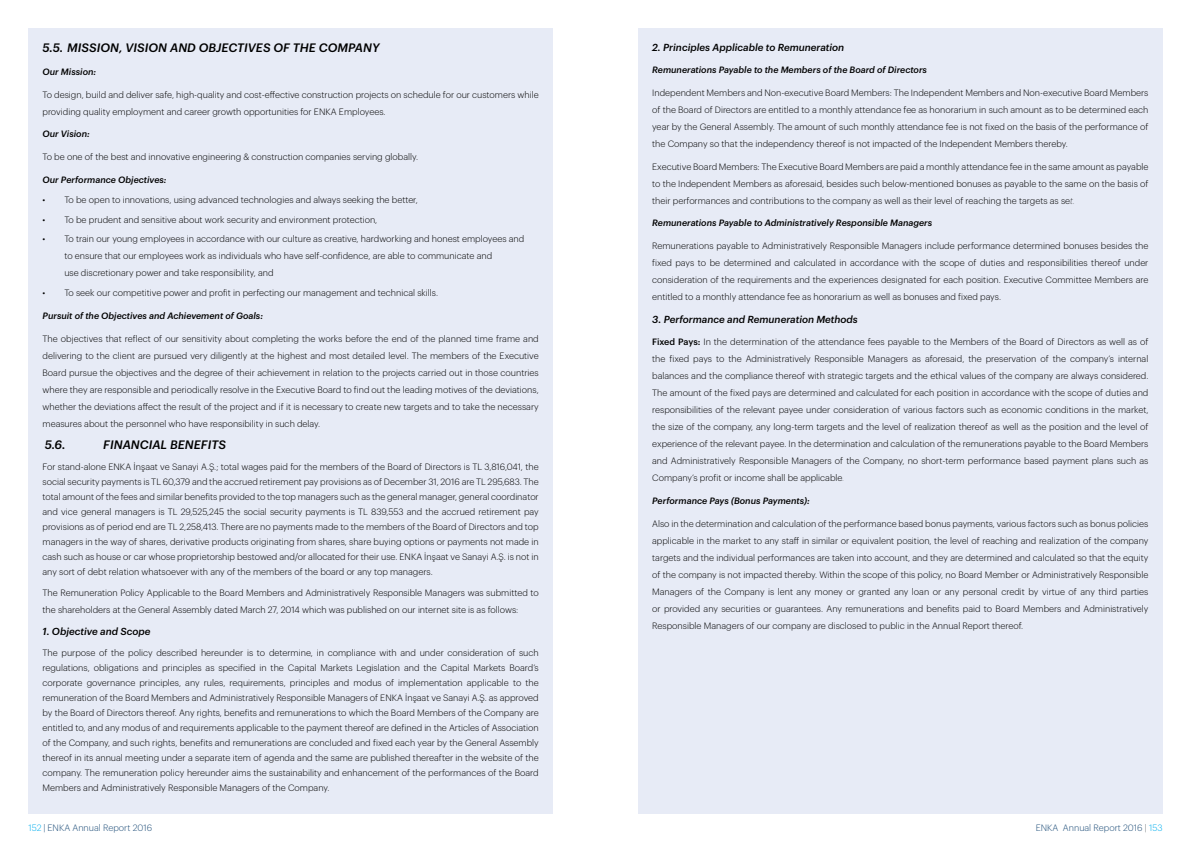
<style>
.page{position:relative;width:1191px;height:842px;background:#fff}
.page>*{position:absolute;margin:0;border:0;box-sizing:border-box;transform-origin:0 0}
.t1{font:italic 500 12px "Graphik";color:#000}
.t2{font:italic 500 10px "Graphik";color:#000}
.t3{font:300 9px/17px "Graphik";color:#000;text-align:justify}
.t4{font:italic 500 9px "Graphik";color:#000}
.t5{font:300 9px "Graphik";color:#1f4e79}
.s1{font-weight:200;font-style:italic}
.s2{font-weight:500}
.s3{color:#00aeef}
.s4{color:#50565b}
</style>
<div class="page">
<div style="left:638px;top:28px;width:524px;height:786px;background:#e7ebf6"></div>
<div style="left:28px;top:28px;width:525px;height:786px;background:#e7ebf6"></div>
<h1 class="t1" style="left:43px;top:39px;width:338px">5.5. MISSION, VISION AND OBJECTIVES OF THE COMPANY</h1>
<p class="t4" style="left:43px;top:65px;width:55px">Our Mission:</p>
<p class="t3" style="left:43px;top:85px;width:498px">To design, build and deliver safe, high-quality and cost-effective construction projects on schedule for our customers while providing quality employment and career growth opportunities for ENKA Employees.</p>
<p class="t4" style="left:43px;top:127px;width:49px">Our Vision:</p>
<p class="t3" style="left:43px;top:148px;width:377px">To be one of the best and innovative engineering &amp; construction companies serving globally.</p>
<p class="t4" style="left:43px;top:173px;width:126px">Our Performance Objectives:</p>
<p class="t3" style="left:43px;top:190px;width:377px">• To be open to innovations, using advanced technologies and always seeking the better,</p>
<p class="t3" style="left:43px;top:210px;width:336px">• To be prudent and sensitive about work security and environment protection,</p>
<p class="t3" style="left:64px;top:230px;width:461px;text-align:left;text-indent:-22px">• To train our young employees in accordance with our culture as creative, hardworking and honest employees and to ensure that our employees work as individuals who have self-confidence, are able to communicate and<br>use discretionary power and take responsibility, and</p>
<p class="t3" style="left:43px;top:284px;width:397px">• To seek our competitive power and profit in perfecting our management and technical skills.</p>
<p class="t4" style="left:43px;top:309px;width:222px">Pursuit of the Objectives and Achievement of Goals:</p>
<p class="t3" style="left:43px;top:329px;width:498px">The objectives that reflect of our sensitivity about completing the works before the end of the planned time frame and delivering to the client are pursued very diligently at the highest and most detailed level. The members of the Executive Board pursue the objectives and the degree of their achievement in relation to the projects carried out in those countries where they are responsible and periodically resolve in the Executive Board to find out the leading motives of the deviations, whether the deviations affect the result of the project and if it is necessary to create new targets and to take the necessary measures about the personnel who have responsibility in such delay.</p>
<h1 class="t1" style="left:45px;top:436px;width:22px">5.6.</h1>
<h1 class="t1" style="left:103px;top:436px;width:124px">FINANCIAL BENEFITS</h1>
<p class="t3" style="left:43px;top:458px;width:498px;line-height:15px">For stand-alone ENKA İnşaat ve Sanayi A.Ş.; total wages paid for the members of the Board of Directors is TL 3,816,041, the social security payments is TL 60,379 and the accrued retirement pay provisions as of December 31, 2016 are TL 295,683. The total amount of the fees and similar benefits provided to the top managers such as the general manager, general coordinator and vice general managers is TL 29,525,245 the social security payments is TL 839,553 and the accrued retirement pay provisions as of period end are TL 2,258,413. There are no payments made to the members of the Board of Directors and top managers in the way of shares, derivative products originating from shares, share buying options or payments not made in cash such as house or car whose proprietorship bestowed and/or allocated for their use. ENKA İnşaat ve Sanayi A.Ş. is not in any sort of debt relation whatsoever with any of the members of the board or any top managers.</p>
<p class="t3" style="left:43px;top:583px;width:498px">The Remuneration Policy Applicable to the Board Members and Administratively Responsible Managers was submitted to the shareholders at the General Assembly dated March 27, 2014 which was published on our internet site is as follows:</p>
<p class="t2" style="left:43px;top:624px;width:109px">1. Objective and Scope</p>
<p class="t3" style="left:43px;top:644px;width:498px;line-height:15px">The purpose of the policy described hereunder is to determine, in compliance with and under consideration of such regulations, obligations and principles as specified in the Capital Markets Legislation and the Capital Markets Board’s corporate governance principles, any rules, requirements, principles and modus of implementation applicable to the remuneration of the Board Members and Administratively Responsible Managers of ENKA İnşaat ve Sanayi A.Ş. as approved by the Board of Directors thereof. Any rights, benefits and remunerations to which the Board Members of the Company are entitled to, and any modus of and requirements applicable to the payment thereof are defined in the Articles of Association of the Company, and such rights, benefits and remunerations are concluded and fixed each year by the General Assembly thereof in its annual meeting under a separate item of agenda and the same are published thereafter in the website of the company. The remuneration policy hereunder aims the sustainability and enhancement of the performances of the Board Members and Administratively Responsible Managers of the Company.</p>
<p class="t2" style="left:652px;top:39px;width:194px">2. Principles Applicable to Remuneration</p>
<p class="t4" style="left:652px;top:63px;width:276px">Remunerations Payable to the Members of the Board of Directors</p>
<p class="t3" style="left:652px;top:84px;width:498px">Independent Members and Non-executive Board Members: The Independent Members and Non-executive Board Members of the Board of Directors are entitled to a monthly attendance fee as honorarium in such amount as to be determined each year by the General Assembly. The amount of such monthly attendance fee is not fixed on the basis of the performance of the Company so that the independency thereof is not impacted of the Independent Members thereby.</p>
<p class="t3" style="left:652px;top:157px;width:498px">Executive Board Members: The Executive Board Members are paid a monthly attendance fee in the same amount as payable to the Independent Members as aforesaid, besides such below-mentioned bonuses as payable to the same on the basis of their performances and contributions to the company as well as their level of reaching the targets as se<span class="s1">t.</span></p>
<p class="t4" style="left:652px;top:216px;width:282px">Remunerations Payable to Administratively Responsible Managers</p>
<p class="t3" style="left:652px;top:237px;width:498px">Remunerations payable to Administratively Responsible Managers include performance determined bonuses besides the fixed pays to be determined and calculated in accordance with the scope of duties and responsibilities thereof under consideration of the requirements and the experiences designated for each position. Executive Committee Members are entitled to a monthly attendance fee as honorarium as well as bonuses and fixed pays.</p>
<p class="t2" style="left:652px;top:312px;width:207px">3. Performance and Remuneration Methods</p>
<p class="t3" style="left:652px;top:333px;width:498px"><span class="s2">Fixed Pays:</span> In the determination of the attendance fees payable to the Members of the Board of Directors as well as of the fixed pays to the Administratively Responsible Managers as aforesaid, the preservation of the company’s internal balances and the compliance thereof with strategic targets and the ethical values of the company are always considered.<br>The amount of the fixed pays are determined and calculated for each position in accordance with the scope of duties and responsibilities of the relevant payee under consideration of various factors such as economic conditions in the market, the size of the company, any long-term targets and the level of realization thereof as well as the position and the level of experience of the relevant payee. In the determination and calculation of the remunerations payable to the Board Members and Administratively Responsible Managers of the Company, no short-term performance based payment plans such as Company’s profit or income shall be applicable<span class="s1">.</span></p>
<p class="t4" style="left:652px;top:494px;width:159px">Performance Pays (Bonus Payments):</p>
<p class="t3" style="left:652px;top:514px;width:498px">Also in the determination and calculation of the performance based bonus payments, various factors such as bonus policies applicable in the market to any staff in similar or equivalent position, the level of reaching and realization of the company targets and the individual performances are taken into account, and they are determined and calculated so that the equity of the company is not impacted thereby. Within the scope of this policy, no Board Member or Administratively Responsible Managers of the Company is lent any money or granted any loan or any personal credit by virtue of any third parties or provided any securities or guarantees. Any remunerations and benefits paid to Board Members and Administratively Responsible Managers of our company are disclosed to public in the Annual Report thereof.</p>
<p class="t5" style="left:28px;top:821px;width:125px"><span class="s3">152</span> | ENKA Annual Report 2016</p>
<p class="t5" style="left:1035px;top:821px;width:128px">ENKA Annual Report 2016 <span class="s4">|</span> <span class="s3">153</span></p>
</div>
